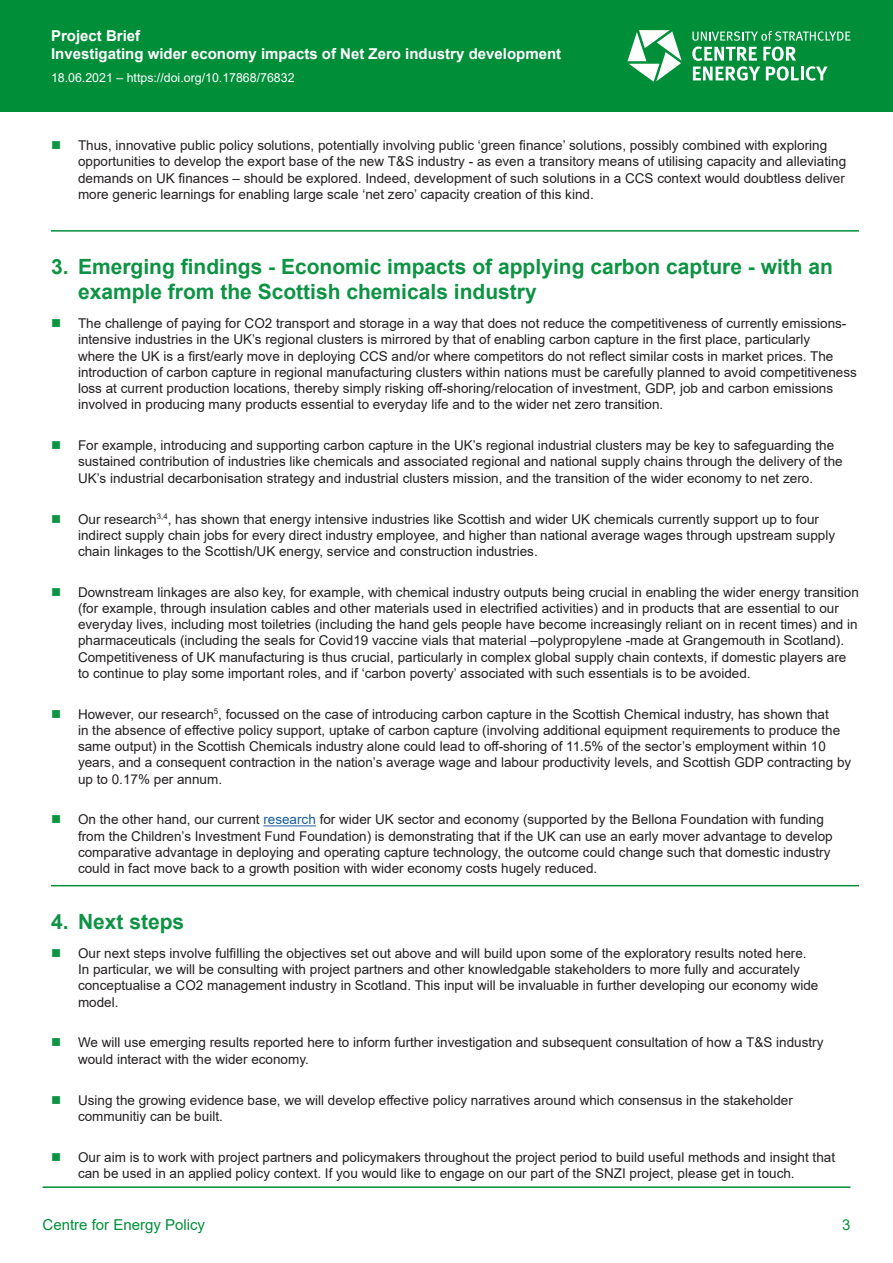
<style>
.page{position:relative;width:893px;height:1263px;background:#fff}
.page>*{position:absolute;margin:0;border:0;box-sizing:border-box;transform-origin:0 0}
.Heading_No_1{font:21px/25.2px "Arial Bold MT2";color:#0d9344}
.Heading_No_1-2{font:700 21px "Arial";color:#0d9344}
.t1{font:700 15px "Arial";color:#fff}
.t2{font:15px "Arial MT2";color:#008e39}
.t3{font:15px "Arial MT2";color:#0d9344}
.t4{font:13.5px/16.2px "Arial MT2";color:#231f20}
.t5{font:13.5px/16.2px "Arial";color:#231f20}
.t6{font:12.3px "Arial MT2";color:#fff}
.s1{color:#0d9344}
.s2{font-family:"Arial MT2"}
.s3{font-family:"Arial"}
.s4{color:#175d9e}
</style>
<div class="page">
<div style="left:0;top:0;width:893px;height:112px;background:#008e39"></div>
<hr style="left:43px;top:1186px;width:807px;height:2px;background:#008e39">
<svg style="left:692px;top:31px;width:158px;height:50px"></svg>
<svg style="left:627px;top:30px;width:55px;height:52px"></svg>
<hr style="left:51px;top:230px;width:808px;height:2px;background:#008e39">
<hr style="left:263px;top:825px;width:53px;height:1px;background:#285b9c">
<hr style="left:51px;top:885px;width:808px;height:1px;background:#008e39">
<p class="t1" style="left:51px;top:25px;width:91px">Project Brief</p>
<p class="t1" style="left:51px;top:43px;width:512px">Investigating wider economy impacts of Net Zero industry development</p>
<p class="t6" style="left:51px;top:69px;width:245px">18.06.2021 – https://doi.org/10.17868/76832</p>
<p class="t5" style="left:78px;top:137px;width:770px;text-indent:-27px"><span class="s1">■</span> Thus, innovative public policy solutions, potentially involving public ‘green finance’ solutions, possibly combined with exploring <span class="s2">opportunities to develop the export base of the new T&amp;S industry - as even a transitory means of utilising capacity and alleviating </span>demands on UK finances – should be explored. Indeed, development of such solutions in a CCS context would doubtless deliver <span class="s2">more generic learnings for enabling large scale ‘net zero’ capacity creation of this kind.</span></p>
<p class="Heading_No_1" style="left:78px;top:254px;width:756px;text-indent:-27px">3. Emerging findings - Economic impacts of applying carbon capture - with an example from the Scottish chemicals industry</p>
<p class="t5" style="left:78px;top:315px;width:780px;text-indent:-27px"><span class="s1">■</span> <span class="s2">The challenge of paying for CO2 transport and storage in a way that does not reduce the competitiveness of currently emissions&shy;</span>intensive industries in the UK’s regional clusters is mirrored by that of enabling carbon capture in the first place, particularly<br>where the UK is a first/early move in deploying CCS and/or where competitors do not reflect similar costs in market prices. The <span class="s2">introduction of carbon capture in regional manufacturing clusters within nations must be carefully planned to avoid competitiveness </span>loss at current production locations, thereby simply risking off-shoring/relocation of investment, GDP, job and carbon emissions <span class="s2">involved in producing many products essential to everyday life and to the wider net zero transition.</span></p>
<p class="t4" style="left:78px;top:437px;width:766px;text-indent:-27px"><span class="s1">■</span> For example, introducing and supporting carbon capture in the UK’s regional industrial clusters may be key to safeguarding the sustained contribution of industries like chemicals and associated regional and national supply chains through the delivery of the<br>UK’s industrial decarbonisation strategy and industrial clusters mission, and the transition of the wider economy to net zero.</p>
<p class="t4" style="left:78px;top:511px;width:759px;text-indent:-27px"><span class="s1">■</span> Our research<sup>3,4</sup>, has shown that energy intensive industries like Scottish and wider UK chemicals currently support up to four indirect supply chain jobs for every direct industry employee, and higher than national average wages through upstream supply chain linkages to the Scottish/UK energy, service and construction industries.</p>
<p class="t4" style="left:78px;top:584px;width:782px;text-indent:-27px"><span class="s1">■</span> Downstream linkages are also key, for example, with chemical industry outputs being crucial in enabling the wider energy transition <span class="s3">(for example, through insulation cables and other materials used in electrified activities) and in products that are essential to our </span>everyday lives, including most toiletries (including the hand gels people have become increasingly reliant on in recent times) and in pharmaceuticals (including the seals for Covid19 vaccine vials that material –polypropylene -made at Grangemouth in Scotland).<br>Competitiveness of UK manufacturing is thus crucial, particularly in complex global supply chain contexts, if domestic players are to continue to play some important roles, and if ‘carbon poverty’ associated with such essentials is to be avoided.</p>
<p class="t4" style="left:78px;top:706px;width:775px;text-indent:-27px"><span class="s1">■</span> However, our research<sup>5</sup>, focussed on the case of introducing carbon capture in the Scottish Chemical industry, has shown that<br><span class="s3">in the absence of effective policy support, uptake of carbon capture (involving additional equipment requirements to produce the same output) in the Scottish Chemicals industry alone could lead to off-shoring of 11.5% of the sector’s employment within 10 </span>years, and a consequent contraction in the nation’s average wage and labour productivity levels, and Scottish GDP contracting by up to 0.17% per annum.</p>
<p class="t4" style="left:78px;top:811px;width:756px;text-indent:-27px"><span class="s1">■</span> On the other hand, our current <span class="s4">research</span> for wider UK sector and economy (supported by the Bellona Foundation with funding from the Children’s Investment Fund Foundation) is demonstrating that if the UK can use an early mover advantage to develop comparative advantage in deploying and operating capture technology, the outcome could change such that domestic industry could in fact move back to a growth position with wider economy costs hugely reduced.</p>
<p class="Heading_No_1-2" style="left:51px;top:907px;width:135px">4. Next steps</p>
<p class="t4" style="left:78px;top:945px;width:742px;text-indent:-27px"><span class="s1">■</span> <span class="s3">Our next steps involve fulfilling the objectives set out above and will build upon some of the exploratory results noted here.<br></span>In particular, we will be consulting with project partners and other knowledgable stakeholders to more fully and accurately conceptualise a CO2 management industry in Scotland. This input will be invaluable in further developing our economy wide model.</p>
<p class="t4" style="left:78px;top:1034px;width:747px;text-indent:-27px"><span class="s1">■</span> We will use emerging results reported here to inform further investigation and subsequent consultation of how a T&amp;S industry would interact with the wider economy.</p>
<p class="t5" style="left:78px;top:1091px;width:716px;text-indent:-27px"><span class="s1">■</span> Using the growing evidence base, we will develop effective policy narratives around which consensus in the stakeholder <span class="s2">communitiy can be built.</span></p>
<p class="t4" style="left:78px;top:1149px;width:759px;text-indent:-27px"><span class="s1">■</span> Our aim is to work with project partners and policymakers throughout the project period to build useful methods and insight that can be used in an applied policy context. If you would like to engage on our part of the SNZI project, please get in touch.</p>
<p class="t2" style="left:43px;top:1214px;width:164px">Centre for Energy Policy</p>
<p class="t3" style="left:842px;top:1214px;width:10px">3</p>
</div>
